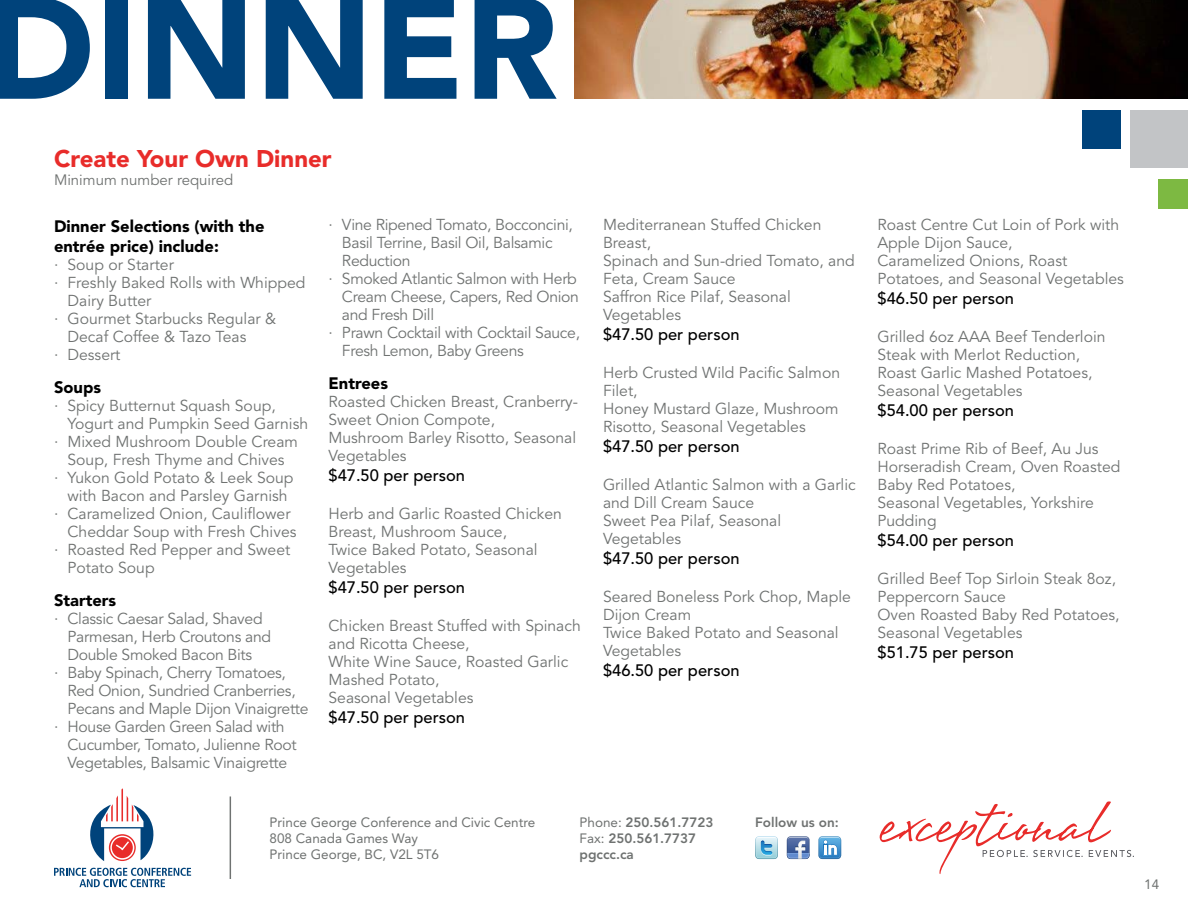
<style>
.page{position:relative;width:1188px;height:918px;background:#fff}
.page>*{position:absolute;margin:0;border:0;box-sizing:border-box;transform-origin:0 0}
.t1{font:900 144.45px "Avenir LT Std";color:#00437b}
.t2{font:900 24px "Avenir LT Std";color:#e82c2a}
.t3{font:500 16.5px "Avenir LT Std";color:#000}
.t4{font:900 16.5px/19.8px "Avenir LT Std";color:#000}
.t5{font:15.75px/18px "Avenir LT Std";color:#6f7271}
.t6{font:15.75px "Avenir LT Std";letter-spacing:-.02em;color:#6f7271}
.t7{font:15px "Avenir LT Std";color:#6f7271}
.t8{font:13.5px/16.2px "Avenir LT Std";color:#6f7271}
.t9{font:800 13.5px/16.2px "Avenir LT Std";color:#6f7271}
.s1{font-weight:400}
</style>
<div class="page">
<svg style="left:90px;top:788px;width:64px;height:73px"></svg>
<svg style="left:54px;top:868px;width:137px;height:19px"></svg>
<hr style="left:230px;top:796px;width:1px;height:83px;background:#6f7271">
<svg style="left:787px;top:836px;width:23px;height:23px"></svg>
<svg style="left:818px;top:836px;width:23px;height:23px"></svg>
<svg style="left:755px;top:836px;width:23px;height:23px"></svg>
<svg style="left:880px;top:801px;width:254px;height:73px"></svg>
<div style="left:1131px;top:110px;width:57px;height:57px;background:#c2c4c6"></div>
<div style="left:1082px;top:110px;width:39px;height:39px;background:#00437b"></div>
<div style="left:1158px;top:179px;width:30px;height:29px;background:#7db942"></div>
<img style="left:575px;top:0;width:613px;height:99px">
<h1 class="t1" style="left:-15px;top:-39px;width:574px">DINNER</h1>
<h2 class="t2" style="left:54px;top:144px;width:279px">Create Your Own Dinner</h2>
<p class="t7" style="left:54px;top:171px;width:181px">Minimum number required</p>
<p class="t4" style="left:54px;top:216px;width:212px">Dinner Selections (with the entrée price) include:</p>
<p class="t5" style="left:54px;top:256px;width:121px">· Soup or Starter</p>
<p class="t5" style="left:54px;top:274px;width:253px">· Freshly Baked Rolls with Whipped</p>
<p class="t5" style="left:67px;top:292px;width:85px">Dairy Butter</p>
<p class="t5" style="left:54px;top:310px;width:224px">· Gourmet Starbucks Regular &amp;</p>
<p class="t5" style="left:67px;top:328px;width:180px">Decaf Coffee &amp; Tazo Teas</p>
<p class="t5" style="left:54px;top:346px;width:68px">· Dessert</p>
<p class="t4" style="left:54px;top:377px;width:49px">Soups</p>
<p class="t5" style="left:54px;top:397px;width:223px">· Spicy Butternut Squash Soup,</p>
<p class="t5" style="left:67px;top:415px;width:242px">Yogurt and Pumpkin Seed Garnish</p>
<p class="t5" style="left:54px;top:433px;width:245px">· Mixed Mushroom Double Cream</p>
<p class="t5" style="left:67px;top:451px;width:219px">Soup, Fresh Thyme and Chives</p>
<p class="t5" style="left:54px;top:469px;width:241px">· Yukon Gold Potato &amp; Leek Soup</p>
<p class="t5" style="left:67px;top:487px;width:222px">with Bacon and Parsley Garnish</p>
<p class="t5" style="left:54px;top:505px;width:238px">· Caramelized Onion, Cauliflower</p>
<p class="t5" style="left:67px;top:523px;width:230px">Cheddar Soup with Fresh Chives</p>
<p class="t5" style="left:54px;top:541px;width:238px">· Roasted Red Pepper and Sweet</p>
<p class="t5" style="left:67px;top:559px;width:89px">Potato Soup</p>
<p class="t4" style="left:54px;top:591px;width:64px">Starters</p>
<p class="t6" style="left:54px;top:610px;width:210px">· Classic Caesar Salad, Shaved</p>
<p class="t6" style="left:67px;top:628px;width:205px">Parmesan, Herb Croutons and</p>
<p class="t6" style="left:67px;top:646px;width:186px">Double Smoked Bacon Bits</p>
<p class="t6" style="left:54px;top:664px;width:233px">· Baby Spinach, Cherry Tomatoes,</p>
<p class="t6" style="left:67px;top:682px;width:230px">Red Onion, Sundried Cranberries,</p>
<p class="t6" style="left:67px;top:700px;width:243px">Pecans and Maple Dijon Vinaigrette</p>
<p class="t6" style="left:54px;top:718px;width:232px">· House Garden Green Salad with</p>
<p class="t6" style="left:67px;top:736px;width:231px">Cucumber, Tomato, Julienne Root</p>
<p class="t6" style="left:67px;top:754px;width:221px">Vegetables, Balsamic Vinaigrette</p>
<p class="t6" style="left:328px;top:216px;width:246px">· Vine Ripened Tomato, Bocconcini,</p>
<p class="t6" style="left:342px;top:234px;width:212px">Basil Terrine, Basil Oil, Balsamic</p>
<p class="t6" style="left:342px;top:252px;width:70px">Reduction</p>
<p class="t6" style="left:328px;top:270px;width:250px">· Smoked Atlantic Salmon with Herb</p>
<p class="t6" style="left:342px;top:288px;width:239px">Cream Cheese, Capers, Red Onion</p>
<p class="t6" style="left:342px;top:306px;width:94px">and Fresh Dill</p>
<p class="t6" style="left:328px;top:324px;width:253px">· Prawn Cocktail with Cocktail Sauce,</p>
<p class="t6" style="left:342px;top:342px;width:183px">Fresh Lemon, Baby Greens</p>
<p class="t4" style="left:328px;top:374px;width:61px">Entrees</p>
<p class="t5" style="left:328px;top:393px;width:251px">Roasted Chicken Breast, Cranberry-<br>Sweet Onion Compote,<br>Mushroom Barley Risotto, Seasonal<br>Vegetables</p>
<p class="t3" style="left:328px;top:466px;width:138px">$47.50 per person</p>
<p class="t5" style="left:328px;top:505px;width:235px">Herb and Garlic Roasted Chicken<br>Breast, Mushroom Sauce,<br>Twice Baked Potato, Seasonal<br>Vegetables</p>
<p class="t3" style="left:328px;top:578px;width:138px">$47.50 per person</p>
<p class="t5" style="left:328px;top:617px;width:254px">Chicken Breast Stuffed with Spinach and Ricotta Cheese,<br>White Wine Sauce, Roasted Garlic<br>Mashed Potato,<br>Seasonal Vegetables</p>
<p class="t3" style="left:328px;top:708px;width:138px">$47.50 per person</p>
<p class="t5" style="left:603px;top:216px;width:253px">Mediterranean Stuffed Chicken<br>Breast,<br>Spinach and Sun-dried Tomato, and<br>Feta, Cream Sauce<br>Saffron Rice Pilaf, Seasonal<br>Vegetables</p>
<p class="t3" style="left:603px;top:325px;width:138px">$47.50 per person</p>
<p class="t5" style="left:603px;top:364px;width:239px">Herb Crusted Wild Pacific Salmon<br>Filet,<br>Honey Mustard Glaze, Mushroom<br>Risotto, Seasonal Vegetables</p>
<p class="t3" style="left:603px;top:437px;width:138px">$47.50 per person</p>
<p class="t5" style="left:603px;top:476px;width:254px">Grilled Atlantic Salmon with a Garlic and Dill Cream Sauce<br>Sweet Pea Pilaf, Seasonal<br>Vegetables</p>
<p class="t3" style="left:603px;top:549px;width:138px">$47.50 per person</p>
<p class="t5" style="left:603px;top:588px;width:249px">Seared Boneless Pork Chop, Maple<br>Dijon Cream<br>Twice Baked Potato and Seasonal<br>Vegetables</p>
<p class="t3" style="left:603px;top:661px;width:138px">$46.50 per person</p>
<p class="t8" style="left:270px;top:814px;width:267px">Prince George Conference and Civic Centre<br>808 Canada Games Way<br>Prince George, BC, V2L 5T6</p>
<p class="t9" style="left:580px;top:814px;width:135px"><span class="s1">Phone:</span> 250.561.7723<br><span class="s1">Fax:</span> 250.561.7737 pgccc.ca</p>
<p class="t9" style="left:755px;top:814px;width:85px">Follow us on:</p>
<p class="t5" style="left:878px;top:216px;width:248px">Roast Centre Cut Loin of Pork with<br>Apple Dijon Sauce,<br>Caramelized Onions, Roast<br>Potatoes, and Seasonal Vegetables</p>
<p class="t3" style="left:878px;top:289px;width:138px">$46.50 per person</p>
<p class="t5" style="left:878px;top:328px;width:230px">Grilled 6oz AAA Beef Tenderloin<br>Steak with Merlot Reduction,<br>Roast Garlic Mashed Potatoes,<br>Seasonal Vegetables</p>
<p class="t3" style="left:878px;top:401px;width:138px">$54.00 per person</p>
<p class="t5" style="left:878px;top:440px;width:244px">Roast Prime Rib of Beef, Au Jus<br>Horseradish Cream, Oven Roasted<br>Baby Red Potatoes,<br>Seasonal Vegetables, Yorkshire<br>Pudding</p>
<p class="t3" style="left:878px;top:531px;width:138px">$54.00 per person</p>
<p class="t5" style="left:878px;top:570px;width:244px">Grilled Beef Top Sirloin Steak 8oz,<br>Peppercorn Sauce<br>Oven Roasted Baby Red Potatoes,<br>Seasonal Vegetables</p>
<p class="t3" style="left:878px;top:643px;width:138px">$51.75 per person</p>
<p class="t8" style="left:1144px;top:877px;width:17px">14</p>
</div>
